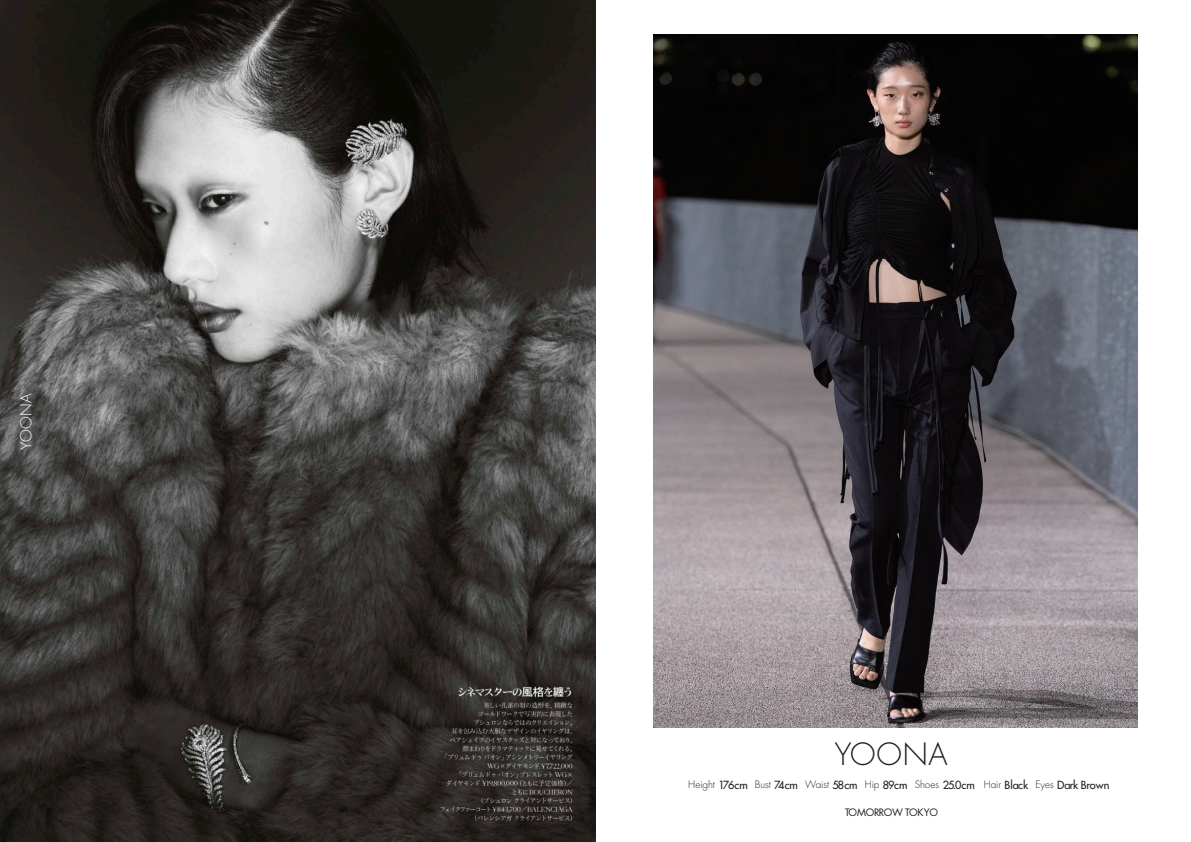
<style>
.page{position:relative;width:1191px;height:842px;background:#fff}
.page>*{position:absolute;margin:0;border:0;box-sizing:border-box;transform-origin:0 0}
.t1{font:300 29.9px "Futura LT Pro";letter-spacing:.02em;color:#231f20}
.t2{font:300 14.9px "Futura LT Pro";letter-spacing:.025em;color:#fff}
.t3{font:500 11px "Futura LT Pro";color:#231f20}
.t4{font:10px "Futura LT Pro";letter-spacing:-.04em;color:#231f20}
.s1{font-weight:300;font-size:10px}
</style>
<div class="page">
<img style="left:653px;top:35px;width:484px;height:692px">
<img style="left:0;top:0;width:595px;height:842px">
<h2 class="t2" style="left:16px;top:450px;width:58px;rotate:-90deg">YOONA</h2>
<h1 class="t1" style="left:834px;top:734px;width:114px">YOONA</h1>
<p class="t3" style="left:688px;top:776px;width:423px"><span class="s1">Height</span> 176cm <span class="s1">Bust</span> 74cm <span class="s1">Waist</span> 58cm <span class="s1">Hip</span> 89cm <span class="s1">Shoes</span> 25.0cm <span class="s1">Hair</span> Black <span class="s1">Eyes</span> Dark Brown</p>
<p class="t4" style="left:845px;top:806px;width:95px">TOMORROW TOKYO</p>
</div>
